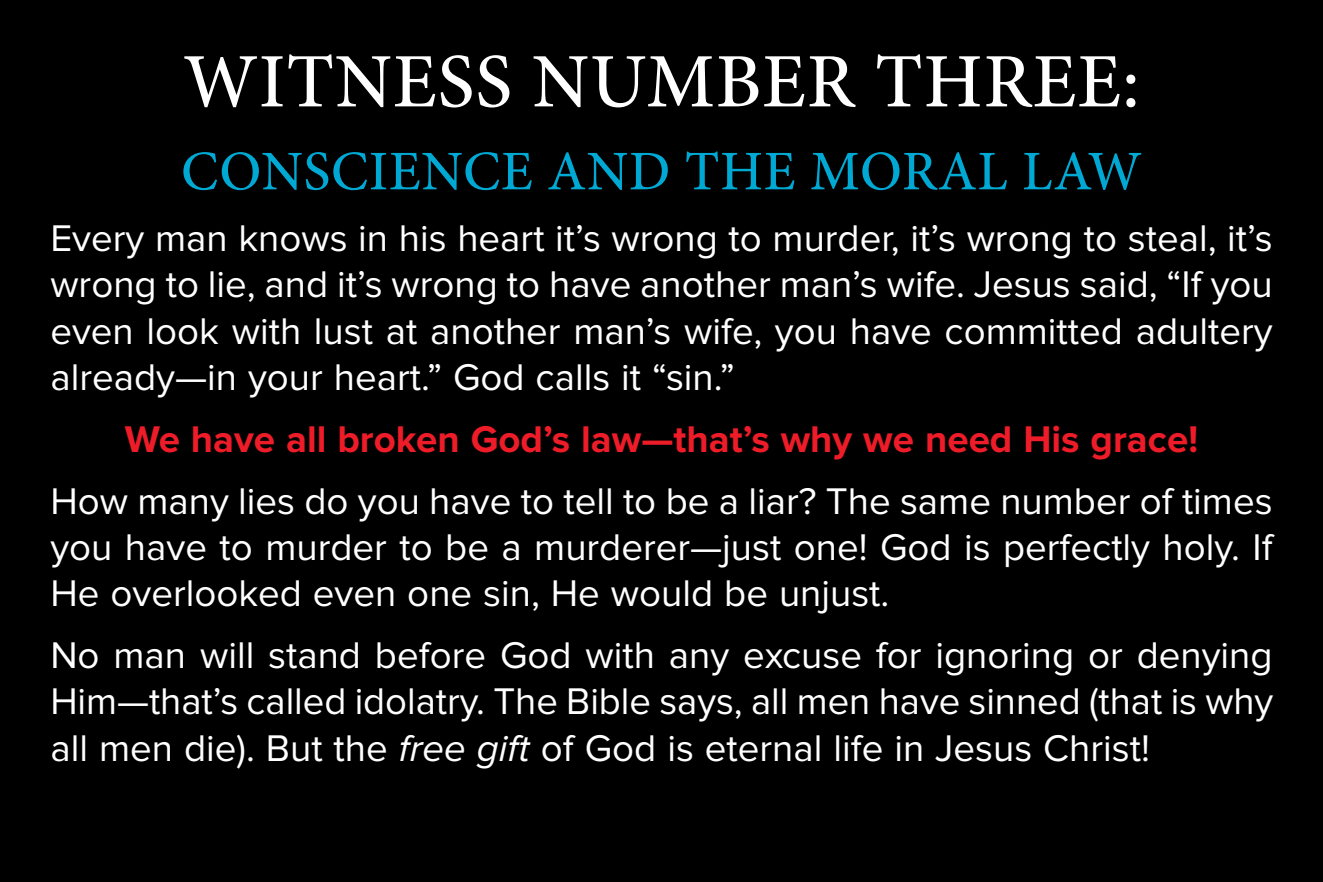
<style>
.page{position:relative;width:1323px;height:882px;background:#000}
.page>*{position:absolute;margin:0;border:0;box-sizing:border-box;transform-origin:0 0}
.t1{font:500 77px "Minion Pro";letter-spacing:.01em;color:#fff}
.t2{font:500 56px "Minion Pro";letter-spacing:.01em;color:#00a9d4}
.t3{font:38.5px/46.2px "Proxima Nova";color:#fff;text-align:justify}
.t4{font:700 38.5px "Proxima Nova";color:#ee1c28}
.s1{font-style:italic}
</style>
<div class="page">
<h1 class="t1" style="left:183px;top:30px;width:958px">WITNESS NUMBER THREE:</h1>
<h2 class="t2" style="left:181px;top:134px;width:963px">CONSCIENCE AND THE MORAL LAW</h2>
<p class="t3" style="left:50px;top:217px;width:1224px">Every man knows in his heart it’s wrong to murder, it’s wrong to steal, it’s wrong to lie, and it’s wrong to have another man’s wife. Jesus said, “If you even look with lust at another man’s wife, you have committed adultery already—in your heart.” God calls it “sin.”</p>
<p class="t4" style="left:125px;top:421px;width:1075px">We have all broken God’s law—that’s why we need His grace!</p>
<p class="t3" style="left:50px;top:480px;width:1224px">How many lies do you have to tell to be a liar? The same number of times you have to murder to be a murderer—just one! God is perfectly holy. If He overlooked even one sin, He would be unjust.</p>
<p class="t3" style="left:50px;top:634px;width:1224px">No man will stand before God with any excuse for ignoring or denying Him—that’s called idolatry. The Bible says, all men have sinned (that is why all men die). But the <span class="s1">free gift</span> of God is eternal life in Jesus Christ!</p>
</div>
